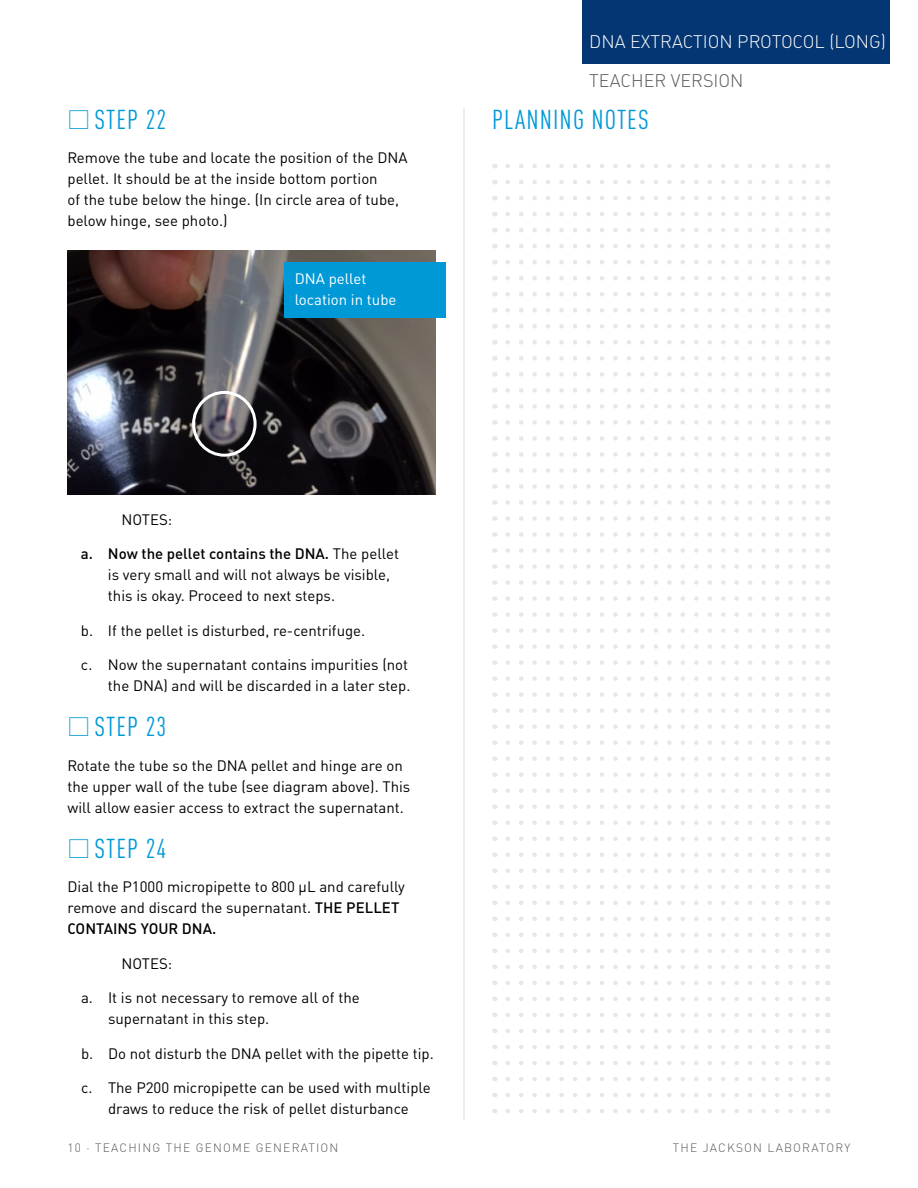
<style>
.page{position:relative;width:918px;height:1188px;background:#fff}
.page>*{position:absolute;margin:0;border:0;box-sizing:border-box;transform-origin:0 0}
.t1{font:condensed 27px "DINOT";letter-spacing:.04em;color:#0099d8}
.t2{font:300 18px "DINOT";color:#fff}
.t3{font:300 18px "DINOT";color:#58595b}
.t4{font:15px/21px "DINOT";color:#000}
.t5{font:15px/21px "DINOT";color:#fff}
.t6{font:300 12px "DINOT";letter-spacing:.1em;color:#58595b}
.s1{font-weight:500}
</style>
<div class="page">
<div style="left:583px;top:0;width:307px;height:64px;background:#043673"></div>
<img style="left:68px;top:250px;width:367px;height:245px">
<div style="left:284px;top:262px;width:162px;height:56px;background:#0099d8"></div>
<div style="left:192px;top:391px;width:65px;height:66px;border:3px solid #fff;border-radius:50%"></div>
<hr style="left:463px;top:109px;width:2px;height:1012px;background:#e6e7e8">
<svg style="left:508px;top:180px;width:312px;height:4px"></svg>
<svg style="left:508px;top:420px;width:312px;height:5px"></svg>
<svg style="left:508px;top:196px;width:312px;height:4px"></svg>
<svg style="left:508px;top:436px;width:312px;height:5px"></svg>
<svg style="left:508px;top:212px;width:312px;height:4px"></svg>
<svg style="left:508px;top:452px;width:312px;height:5px"></svg>
<svg style="left:508px;top:228px;width:312px;height:4px"></svg>
<svg style="left:508px;top:468px;width:312px;height:5px"></svg>
<svg style="left:508px;top:244px;width:312px;height:4px"></svg>
<svg style="left:508px;top:484px;width:312px;height:5px"></svg>
<svg style="left:508px;top:260px;width:312px;height:4px"></svg>
<svg style="left:508px;top:500px;width:312px;height:5px"></svg>
<svg style="left:508px;top:276px;width:312px;height:4px"></svg>
<svg style="left:508px;top:516px;width:312px;height:5px"></svg>
<svg style="left:508px;top:292px;width:312px;height:5px"></svg>
<svg style="left:508px;top:532px;width:312px;height:5px"></svg>
<svg style="left:508px;top:308px;width:312px;height:5px"></svg>
<svg style="left:508px;top:548px;width:312px;height:5px"></svg>
<svg style="left:508px;top:324px;width:312px;height:5px"></svg>
<svg style="left:508px;top:564px;width:312px;height:5px"></svg>
<svg style="left:508px;top:340px;width:312px;height:5px"></svg>
<svg style="left:508px;top:580px;width:312px;height:5px"></svg>
<svg style="left:508px;top:356px;width:312px;height:5px"></svg>
<svg style="left:508px;top:596px;width:312px;height:5px"></svg>
<svg style="left:508px;top:372px;width:312px;height:5px"></svg>
<svg style="left:508px;top:612px;width:312px;height:5px"></svg>
<svg style="left:508px;top:388px;width:312px;height:5px"></svg>
<svg style="left:508px;top:644px;width:312px;height:5px"></svg>
<svg style="left:508px;top:404px;width:312px;height:5px"></svg>
<svg style="left:508px;top:676px;width:312px;height:5px"></svg>
<svg style="left:508px;top:164px;width:312px;height:4px"></svg>
<svg style="left:508px;top:628px;width:312px;height:5px"></svg>
<svg style="left:508px;top:660px;width:312px;height:5px"></svg>
<svg style="left:508px;top:724px;width:312px;height:5px"></svg>
<svg style="left:508px;top:901px;width:312px;height:4px"></svg>
<svg style="left:508px;top:740px;width:312px;height:5px"></svg>
<svg style="left:508px;top:917px;width:312px;height:4px"></svg>
<svg style="left:508px;top:756px;width:312px;height:5px"></svg>
<svg style="left:508px;top:933px;width:312px;height:4px"></svg>
<svg style="left:508px;top:772px;width:312px;height:5px"></svg>
<svg style="left:508px;top:949px;width:312px;height:4px"></svg>
<svg style="left:508px;top:788px;width:312px;height:5px"></svg>
<svg style="left:508px;top:965px;width:312px;height:4px"></svg>
<svg style="left:508px;top:981px;width:312px;height:4px"></svg>
<svg style="left:508px;top:997px;width:312px;height:4px"></svg>
<svg style="left:508px;top:1013px;width:312px;height:4px"></svg>
<svg style="left:508px;top:1029px;width:312px;height:4px"></svg>
<svg style="left:508px;top:805px;width:312px;height:4px"></svg>
<svg style="left:508px;top:1045px;width:312px;height:4px"></svg>
<svg style="left:508px;top:821px;width:312px;height:4px"></svg>
<svg style="left:508px;top:1061px;width:312px;height:4px"></svg>
<svg style="left:508px;top:837px;width:312px;height:4px"></svg>
<svg style="left:508px;top:1077px;width:312px;height:4px"></svg>
<svg style="left:508px;top:853px;width:312px;height:4px"></svg>
<svg style="left:508px;top:1093px;width:312px;height:4px"></svg>
<svg style="left:508px;top:869px;width:312px;height:4px"></svg>
<svg style="left:508px;top:1109px;width:312px;height:4px"></svg>
<svg style="left:508px;top:885px;width:312px;height:4px"></svg>
<svg style="left:508px;top:692px;width:312px;height:5px"></svg>
<svg style="left:508px;top:708px;width:312px;height:5px"></svg>
<h1 class="t1" style="left:94px;top:103px;width:73px">STEP 22</h1>
<p class="t4" style="left:68px;top:147px;width:342px">Remove the tube and locate the position of the DNA pellet. It should be at the inside bottom portion<br>of the tube below the hinge. (In circle area of tube, below hinge, see photo.)</p>
<p class="t5" style="left:295px;top:268px;width:103px">DNA pellet location in tube</p>
<p class="t2" style="left:589px;top:30px;width:298px">DNA EXTRACTION PROTOCOL (LONG)</p>
<p class="t3" style="left:589px;top:69px;width:156px">TEACHER VERSION</p>
<h1 class="t1" style="left:492px;top:103px;width:158px">PLANNING NOTES</h1>
<p class="t4" style="left:121px;top:508px;width:52px">NOTES:</p>
<p class="t4" style="left:108px;top:543px;width:293px;text-indent:-27px"><span class="s1">a. Now the pellet contains the DNA.</span> The pellet is very small and will not always be visible, this is okay. Proceed to next steps.</p>
<p class="t4" style="left:81px;top:619px;width:286px">b. If the pellet is disturbed, re-centrifuge.</p>
<p class="t4" style="left:81px;top:654px;width:331px;text-align:right">c. Now the supernatant contains impurities (not the DNA) and will be discarded in a later step.</p>
<h1 class="t1" style="left:94px;top:711px;width:73px">STEP 23</h1>
<p class="t4" style="left:68px;top:754px;width:344px">Rotate the tube so the DNA pellet and hinge are on the upper wall of the tube (see diagram above). This will allow easier access to extract the supernatant.</p>
<h1 class="t1" style="left:94px;top:832px;width:73px">STEP 24</h1>
<p class="t4" style="left:68px;top:876px;width:339px">Dial the P1000 micropipette to 800 μL and carefully remove and discard the supernatant. <span class="s1">THE PELLET<br>CONTAINS YOUR DNA.</span></p>
<p class="t4" style="left:122px;top:952px;width:52px">NOTES:</p>
<p class="t4" style="left:108px;top:987px;width:253px;text-indent:-27px">a. It is not necessary to remove all of the supernatant in this step.</p>
<p class="t4" style="left:81px;top:1042px;width:354px">b. Do not disturb the DNA pellet with the pipette tip.</p>
<p class="t4" style="left:81px;top:1077px;width:351px;text-align:center">c. The P200 micropipette can be used with multiple draws to reduce the risk of pellet disturbance</p>
<p class="t6" style="left:68px;top:1140px;width:273px">10 ⋅ TEACHING THE GENOME GENERATION</p>
<p class="t6" style="left:673px;top:1140px;width:179px">THE JACKSON LABORATORY</p>
</div>
